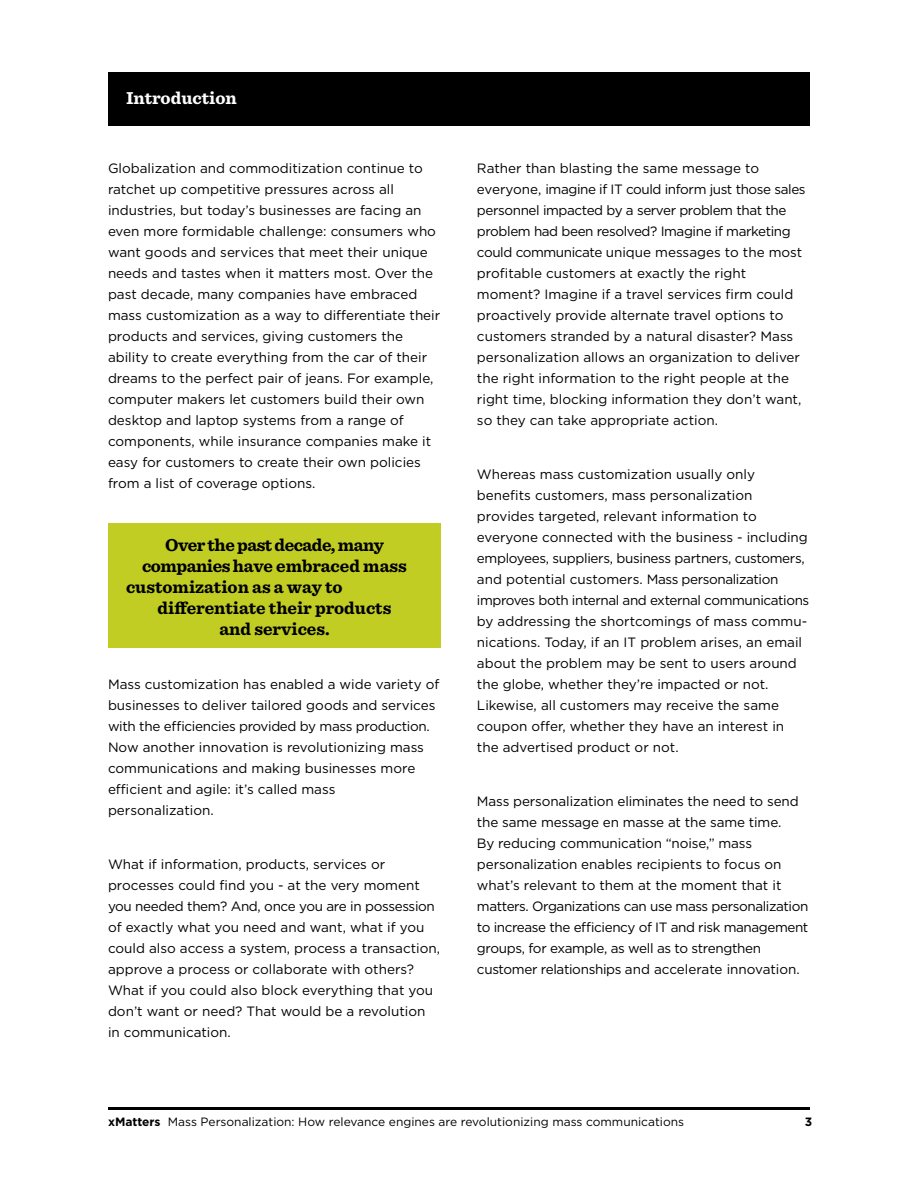
<style>
.page{position:relative;width:918px;height:1188px;background:#fff}
.page>*{position:absolute;margin:0;border:0;box-sizing:border-box;transform-origin:0 0}
.t1{font:700 18px "Sentinel";color:#000}
.t2{font:700 18px "Sentinel";letter-spacing:-.025em;color:#000}
.t3{font:700 18px "Sentinel";color:#fff}
.t4{font:13.5px/21px "Gotham";color:#000}
.t5{font:12px "Gotham";color:#000}
.t6{font:700 12px "Gotham";color:#000}
.s1{font-weight:700}
</style>
<div class="page">
<hr style="left:108px;top:1107px;width:702px;height:3px;background:#000">
<div style="left:108px;top:72px;width:702px;height:54px;background:#000"></div>
<div style="left:108px;top:524px;width:333px;height:124px;background:#c1cd23"></div>
<h1 class="t3" style="left:126px;top:84px;width:112px">Introduction</h1>
<p class="t4" style="left:108px;top:157px;width:334px">Globalization and commoditization continue to ratchet up competitive pressures across all industries, but today’s businesses are facing an even more formidable challenge: consumers who want goods and services that meet their unique needs and tastes when it matters most. Over the past decade, many companies have embraced mass customization as a way to differentiate their products and services, giving customers the ability to create everything from the car of their dreams to the perfect pair of jeans. For example, computer makers let customers build their own desktop and laptop systems from a range of components, while insurance companies make it easy for customers to create their own policies from a list of coverage options.</p>
<h1 class="t2" style="left:165px;top:531px;width:220px">Over the past decade, many</h1>
<h1 class="t1" style="left:142px;top:552px;width:266px">companies have embraced mass</h1>
<h1 class="t1" style="left:126px;top:573px;width:218px">customization as a way to</h1>
<h1 class="t1" style="left:158px;top:594px;width:235px">differentiate their products</h1>
<h1 class="t1" style="left:219px;top:615px;width:112px">and services.</h1>
<p class="t4" style="left:108px;top:673px;width:333px">Mass customization has enabled a wide variety of businesses to deliver tailored goods and services with the efficiencies provided by mass production.<br>Now another innovation is revolutionizing mass communications and making businesses more efficient and agile: it’s called mass personalization.</p>
<p class="t4" style="left:108px;top:853px;width:334px">What if information, products, services or processes could find you - at the very moment you needed them? And, once you are in possession of exactly what you need and want, what if you could also access a system, process a transaction, approve a process or collaborate with others?<br>What if you could also block everything that you don’t want or need? That would be a revolution in communication.</p>
<p class="t4" style="left:477px;top:157px;width:330px">Rather than blasting the same message to everyone, imagine if IT could inform just those sales personnel impacted by a server problem that the problem had been resolved? Imagine if marketing could communicate unique messages to the most profitable customers at exactly the right moment? Imagine if a travel services firm could proactively provide alternate travel options to customers stranded by a natural disaster? Mass personalization allows an organization to deliver the right information to the right people at the right time, blocking information they don’t want, so they can take appropriate action.</p>
<p class="t4" style="left:477px;top:463px;width:334px">Whereas mass customization usually only benefits customers, mass personalization provides targeted, relevant information to everyone connected with the business - including employees, suppliers, business partners, customers, and potential customers. Mass personalization improves both internal and external communications by addressing the shortcomings of mass commu&shy;nications. Today, if an IT problem arises, an email about the problem may be sent to users around the globe, whether they’re impacted or not.<br>Likewise, all customers may receive the same coupon offer, whether they have an interest in the advertised product or not.</p>
<p class="t4" style="left:477px;top:791px;width:333px">Mass personalization eliminates the need to send the same message en masse at the same time.<br>By reducing communication “noise,” mass personalization enables recipients to focus on what’s relevant to them at the moment that it matters. Organizations can use mass personalization to increase the efficiency of IT and risk management groups, for example, as well as to strengthen customer relationships and accelerate innovation.</p>
<p class="t5" style="left:108px;top:1114px;width:578px"><span class="s1">xMatters</span> Mass Personalization: How relevance engines are revolutionizing mass communications</p>
<p class="t6" style="left:805px;top:1114px;width:9px">3</p>
</div>
